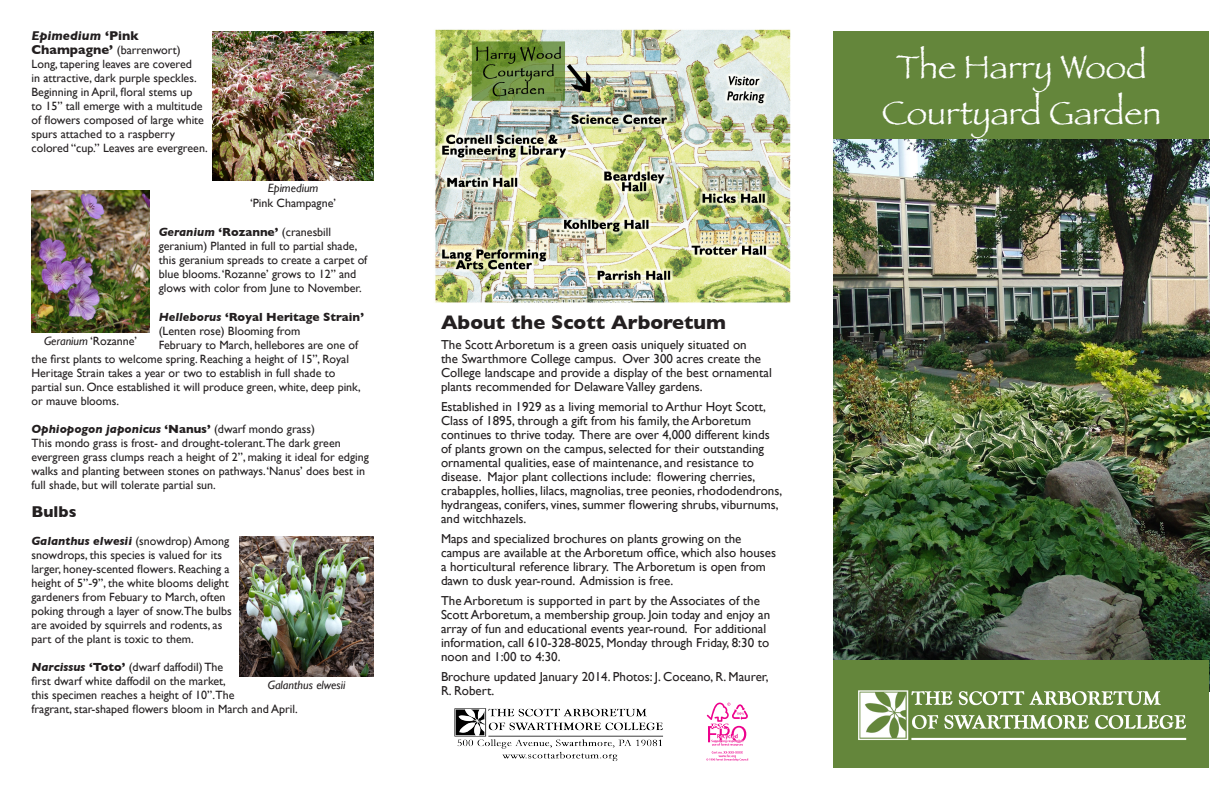
<style>
.page{position:relative;width:1224px;height:792px;background:#fff}
.page>*{position:absolute;margin:0;border:0;box-sizing:border-box;transform-origin:0 0}
.t1{font:34px "Papyrus";color:#fff}
.Regular_paragraph{font:700 20px "Gill Sans";color:#231f20}
.t2{font:700 16px "Gill Sans";color:#231f20}
.Regular_paragraph-2{font:13px/14px "Gill Sans";color:#231f20}
.t3{font:italic 700 13px "Gill Sans";color:#231f20}
.t4{font:12px/14px "Gill Sans";color:#231f20}
.t5{font:italic 700 12px "Gill Sans";color:#231f20}
.t6{font:italic 12px "Gill Sans";color:#231f20}
.s1{font-style:normal}
.s2{font-weight:700;font-size:13px}
.s3{font-style:italic}
.s4{font-weight:700;font-style:italic}
.s5{font-weight:700}
.s6{font-weight:400;font-style:normal}
</style>
<div class="page">
<div style="left:834px;top:32px;width:375px;height:108px;background:#64863b"></div>
<img style="left:834px;top:140px;width:375px;height:520px">
<div style="left:834px;top:660px;width:375px;height:108px;background:#64863b"></div>
<img style="left:435px;top:29px;width:356px;height:274px">
<img style="left:213px;top:32px;width:161px;height:148px">
<img style="left:32px;top:190px;width:118px;height:142px">
<img style="left:858px;top:690px;width:329px;height:50px">
<img style="left:454px;top:708px;width:209px;height:53px">
<img style="left:240px;top:536px;width:134px;height:141px">
<svg style="left:706px;top:703px;width:42px;height:58px"></svg>
<p class="t3" style="left:32px;top:28px;width:109px">Epimedium <span class="s1">‘Pink</span></p>
<p class="t4" style="left:32px;top:43px;width:178px"><span class="s2">Champagne’</span> (barrenwort)<br>Long, tapering leaves are covered<br>in attractive, dark purple speckles.<br>Beginning in April, floral stems up<br>to 15” tall emerge with a multitude of flowers composed of large white spurs attached to a raspberry colored “cup.” Leaves are evergreen.</p>
<p class="t4" style="left:250px;top:181px;width:87px;line-height:15px;text-align:center"><span class="s3">Epimedium<br></span>‘Pink Champagne’</p>
<p class="t4" style="left:159px;top:225px;width:174px"><span class="s4">Geranium</span> <span class="s5">‘Rozanne’</span> (cranesbill</p>
<p class="t4" style="left:159px;top:239px;width:210px">geranium) Planted in full to partial shade, this geranium spreads to create a carpet of blue blooms. ‘Rozanne’ grows to 12” and glows with color from June to November.</p>
<p class="t4" style="left:159px;top:310px;width:207px"><span class="s4">Helleborus</span> <span class="s5">‘Royal Heritage Strain’ </span>(Lenten rose) Blooming from</p>
<p class="t4" style="left:32px;top:338px;width:331px;text-indent:127px">February to March, hellebores are one of the first plants to welcome spring. Reaching a height of 15”, Royal Heritage Strain takes a year or two to establish in full shade to partial sun. Once established it will produce green, white, deep pink, or mauve blooms.</p>
<p class="t5" style="left:32px;top:422px;width:285px">Ophiopogon japonicus <span class="s1">‘Nanus’</span> <span class="s6">(dwarf mondo grass)</span></p>
<p class="t4" style="left:32px;top:436px;width:339px">This mondo grass is frost- and drought-tolerant.The dark green evergreen grass clumps reach a height of 2”, making it ideal for edging walks and planting between stones on pathways. ‘Nanus’ does best in full shade, but will tolerate partial sun.</p>
<p class="t2" style="left:32px;top:502px;width:46px">Bulbs</p>
<p class="t4" style="left:32px;top:534px;width:200px"><span class="s4">Galanthus elwesii</span> (snowdrop) Among snowdrops, this species is valued for its larger, honey-scented flowers. Reaching a height of 5”-9”, the white blooms delight</p>
<p class="t4" style="left:32px;top:590px;width:202px">gardeners from Febuary to March, often poking through a layer of snow.The bulbs are avoided by squirrels and rodents, as part of the plant is toxic to them.</p>
<p class="t4" style="left:32px;top:660px;width:268px"><span class="s4">Narcissus</span> <span class="s5">‘Toto’</span> (dwarf daffodil) The<br>first dwarf white daffodil on the market,<br>this specimen reaches a height of 10”.The<br>fragrant, star-shaped flowers bloom in March and April.</p>
<p class="t4" style="left:44px;top:334px;width:95px"><span class="s3">Geranium</span> ‘Rozanne’</p>
<p class="t6" style="left:268px;top:678px;width:79px">Galanthus elwesii</p>
<p class="Regular_paragraph" style="left:441px;top:310px;width:287px">About the Scott Arboretum</p>
<p class="Regular_paragraph-2" style="left:441px;top:337px;width:332px">The Scott Arboretum is a green oasis uniquely situated on<br>the Swarthmore College campus. Over 300 acres create the College landscape and provide a display of the best ornamental plants recommended for Delaware Valley gardens.</p>
<p class="Regular_paragraph-2" style="left:441px;top:400px;width:343px">Established in 1929 as a living memorial to Arthur Hoyt Scott, Class of 1895, through a gift from his family, the Arboretum continues to thrive today. There are over 4,000 different kinds of plants grown on the campus, selected for their outstanding ornamental qualities, ease of maintenance, and resistance to disease. Major plant collections include: flowering cherries, crabapples, hollies, lilacs, magnolias, tree peonies, rhododendrons, hydrangeas, conifers, vines, summer flowering shrubs, viburnums, and witchhazels.</p>
<p class="Regular_paragraph-2" style="left:441px;top:532px;width:337px">Maps and specialized brochures on plants growing on the campus are available at the Arboretum office, which also houses a horticultural reference library. The Arboretum is open from dawn to dusk year-round. Admission is free.</p>
<p class="Regular_paragraph-2" style="left:441px;top:594px;width:331px">The Arboretum is supported in part by the Associates of the Scott Arboretum, a membership group. Join today and enjoy an array of fun and educational events year-round. For additional information, call 610-328-8025, Monday through Friday, 8:30 to noon and 1:00 to 4:30.</p>
<p class="Regular_paragraph-2" style="left:441px;top:670px;width:329px">Brochure updated January 2014. Photos: J. Coceano, R. Maurer,<br>R. Robert.</p>
<p class="t1" style="left:896px;top:47px;width:252px">The Harry Wood</p>
<p class="t1" style="left:882px;top:93px;width:281px">Courtyard Garden</p>
</div>
